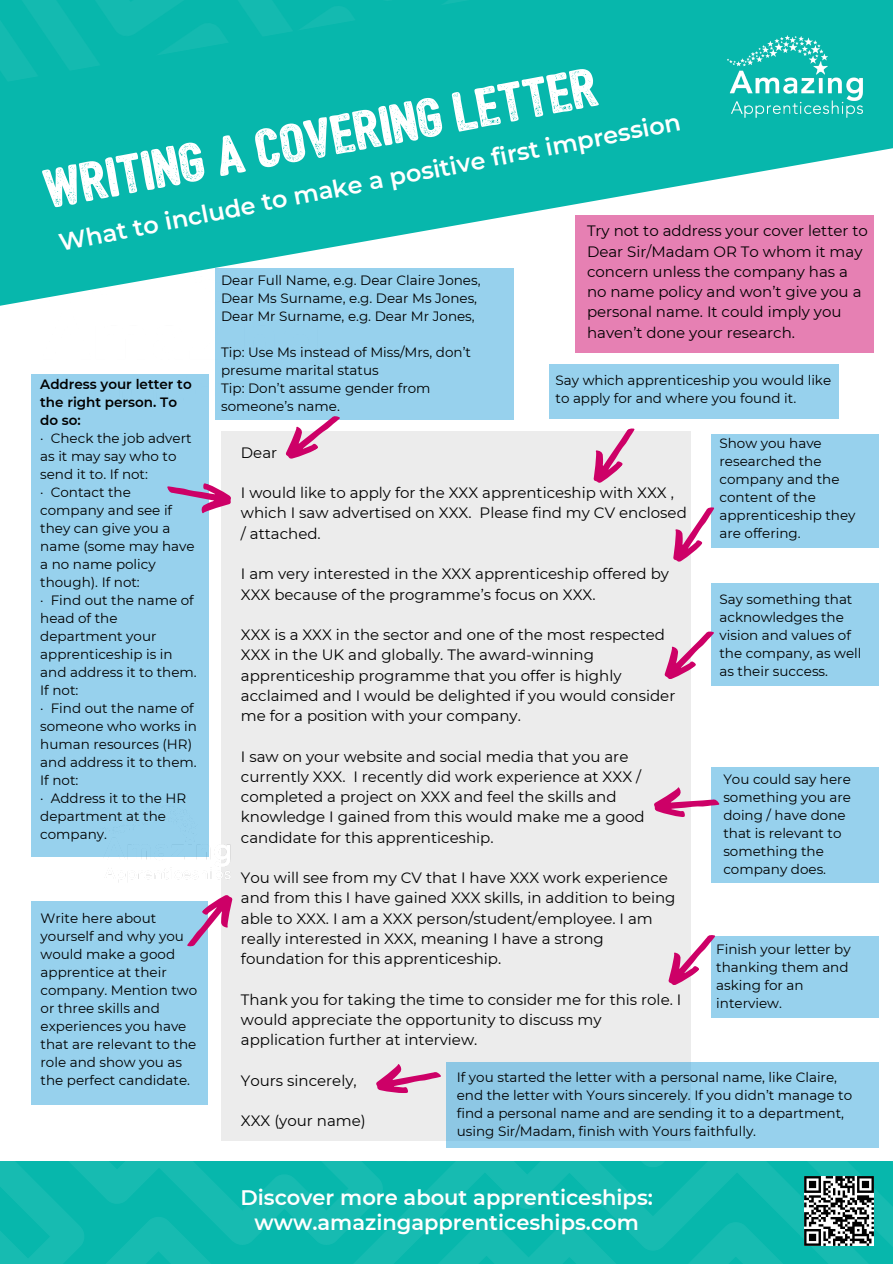
<style>
.page{position:relative;width:893px;height:1264px;background:#fff}
.page>*{position:absolute;margin:0;border:0;box-sizing:border-box;transform-origin:0 0}
.t1{font:52.95px "Bushcraft textured";color:#fff}
.t2{font:600 24px "Montserrat";color:#fff}
.t3{font:600 21px/24.8px "Montserrat";color:#fff;text-align:center}
.t4{font:15px/20.2px "Montserrat";color:#000}
.t5{font:13.5px/18px "Montserrat";color:#000}
.t6{font:600 13.5px/18px "Montserrat";color:#000}
</style>
<div class="page">
<div style="left:221px;top:431px;width:469px;height:709px;background:#ececec"></div>
<div style="left:549px;top:364px;width:289px;height:54px;background:#97d1ed"></div>
<svg style="left:0;top:88px;width:892px;height:222px;fill:#07b7ac"></svg>
<img style="left:0;top:0;width:892px;height:88px">
<img style="left:108px;top:786px;width:123px;height:97px">
<img style="left:715px;top:17px;width:159px;height:119px">
<img style="left:0;top:1161px;width:892px;height:102px">
<svg style="left:804px;top:1175px;width:69px;height:70px"></svg>
<div style="left:31px;top:374px;width:177px;height:483px;background:#97d1ed"></div>
<div style="left:215px;top:268px;width:298px;height:152px;background:#97d1ed"></div>
<div style="left:710px;top:434px;width:168px;height:114px;background:#97d1ed"></div>
<div style="left:710px;top:583px;width:168px;height:102px;background:#97d1ed"></div>
<div style="left:710px;top:767px;width:168px;height:116px;background:#97d1ed"></div>
<div style="left:710px;top:936px;width:168px;height:81px;background:#97d1ed"></div>
<div style="left:446px;top:1061px;width:432px;height:86px;background:#8dc7e4"></div>
<div style="left:31px;top:900px;width:176px;height:204px;background:#97d1ed"></div>
<svg style="left:673px;top:497px;width:42px;height:70px"></svg>
<svg style="left:664px;top:619px;width:50px;height:66px"></svg>
<svg style="left:654px;top:787px;width:65px;height:30px"></svg>
<svg style="left:668px;top:923px;width:47px;height:68px"></svg>
<svg style="left:177px;top:895px;width:56px;height:62px"></svg>
<svg style="left:167px;top:474px;width:64px;height:45px"></svg>
<svg style="left:285px;top:416px;width:55px;height:43px"></svg>
<svg style="left:376px;top:1064px;width:65px;height:29px"></svg>
<svg style="left:580px;top:418px;width:64px;height:65px"></svg>
<div style="left:575px;top:215px;width:298px;height:137px;background:#e680b3"></div>
<p class="t1" style="left:42px;top:171px;width:564px;rotate:-11deg">Writing a covering letter</p>
<h4 class="t2" style="left:56px;top:228px;width:634px;rotate:-11deg">What to include to make a positive first impression</h4>
<p class="t4" style="left:587px;top:221px;width:282px">Try not to address your cover letter to<br>Dear Sir/Madam OR To whom it may concern unless the company has a no name policy and won’t give you a personal name. It could imply you haven’t done your research.</p>
<h4 class="t5" style="left:221px;top:271px;width:261px">Dear Full Name, e.g. Dear Claire Jones,</h4>
<h4 class="t5" style="left:221px;top:289px;width:257px">Dear Ms Surname, e.g. Dear Ms Jones,</h4>
<h4 class="t5" style="left:221px;top:307px;width:255px">Dear Mr Surname, e.g. Dear Mr Jones,</h4>
<h4 class="t5" style="left:221px;top:343px;width:251px">Tip: Use Ms instead of Miss/Mrs, don’t presume marital status</h4>
<h4 class="t5" style="left:221px;top:379px;width:211px">Tip: Don’t assume gender from someone’s name.</h4>
<h4 class="t5" style="left:555px;top:371px;width:277px">Say which apprenticeship you would like</h4>
<h4 class="t5" style="left:555px;top:389px;width:242px">to apply for and where you found it.</h4>
<h4 class="t5" style="left:719px;top:434px;width:137px">Show you have researched the company and the content of the apprenticeship they are offering.</h4>
<p class="t6" style="left:40px;top:375px;width:153px">Address your letter to the right person. To do so:</p>
<p class="t5" style="left:40px;top:429px;width:153px">· Check the job advert as it may say who to send it to. If not:</p>
<p class="t5" style="left:40px;top:483px;width:156px">· Contact the company and see if they can give you a name (some may have a no name policy though). If not:</p>
<p class="t5" style="left:40px;top:591px;width:158px">· Find out the name of head of the department your apprenticeship is in and address it to them.<br>If not:</p>
<p class="t5" style="left:40px;top:699px;width:158px">· Find out the name of someone who works in human resources (HR) and address it to them.<br>If not:</p>
<p class="t5" style="left:40px;top:789px;width:147px">· Address it to the HR department at the company.</p>
<p class="t4" style="left:241px;top:442px;width:38px">Dear</p>
<p class="t4" style="left:241px;top:482px;width:447px">I would like to apply for the XXX apprenticeship with XXX , which I saw advertised on XXX. Please find my CV enclosed / attached.</p>
<p class="t4" style="left:241px;top:563px;width:429px">I am very interested in the XXX apprenticeship offered by<br>XXX because of the programme’s focus on XXX.</p>
<p class="t4" style="left:241px;top:624px;width:436px">XXX is a XXX in the sector and one of the most respected XXX in the UK and globally. The award-winning apprenticeship programme that you offer is highly acclaimed and I would be delighted if you would consider me for a position with your company.</p>
<p class="t4" style="left:241px;top:746px;width:405px">I saw on your website and social media that you are currently XXX. I recently did work experience at XXX / completed a project on XXX and feel the skills and knowledge I gained from this would make me a good candidate for this apprenticeship.</p>
<p class="t4" style="left:241px;top:867px;width:436px">You will see from my CV that I have XXX work experience and from this I have gained XXX skills, in addition to being able to XXX. I am a XXX person/student/employee. I am really interested in XXX, meaning I have a strong foundation for this apprenticeship.</p>
<p class="t4" style="left:241px;top:989px;width:442px">Thank you for taking the time to consider me for this role. I would appreciate the opportunity to discuss my application further at interview.</p>
<p class="t4" style="left:241px;top:1070px;width:117px">Yours sincerely,</p>
<p class="t4" style="left:241px;top:1110px;width:126px">XXX (your name)</p>
<h4 class="t5" style="left:719px;top:590px;width:144px">Say something that acknowledges the vision and values of the company, as well as their success.</h4>
<p class="t5" style="left:723px;top:769px;width:129px">You could say here something you are doing / have done that is relevant to something the company does.</p>
<p class="t5" style="left:41px;top:909px;width:158px">Write here about yourself and why you would make a good apprentice at their company. Mention two or three skills and experiences you have that are relevant to the role and show you as the perfect candidate.</p>
<p class="t5" style="left:716px;top:939px;width:136px">Finish your letter by thanking them and asking for an interview.</p>
<p class="t5" style="left:457px;top:1068px;width:397px">If you started the letter with a personal name, like Claire, end the letter with Yours sincerely. If you didn’t manage to find a personal name and are sending it to a department, using Sir/Madam, finish with Yours faithfully.</p>
<h2 class="t3" style="left:240px;top:1184px;width:414px">Discover more about apprenticeships: www.amazingapprenticeships.com</h2>
</div>
